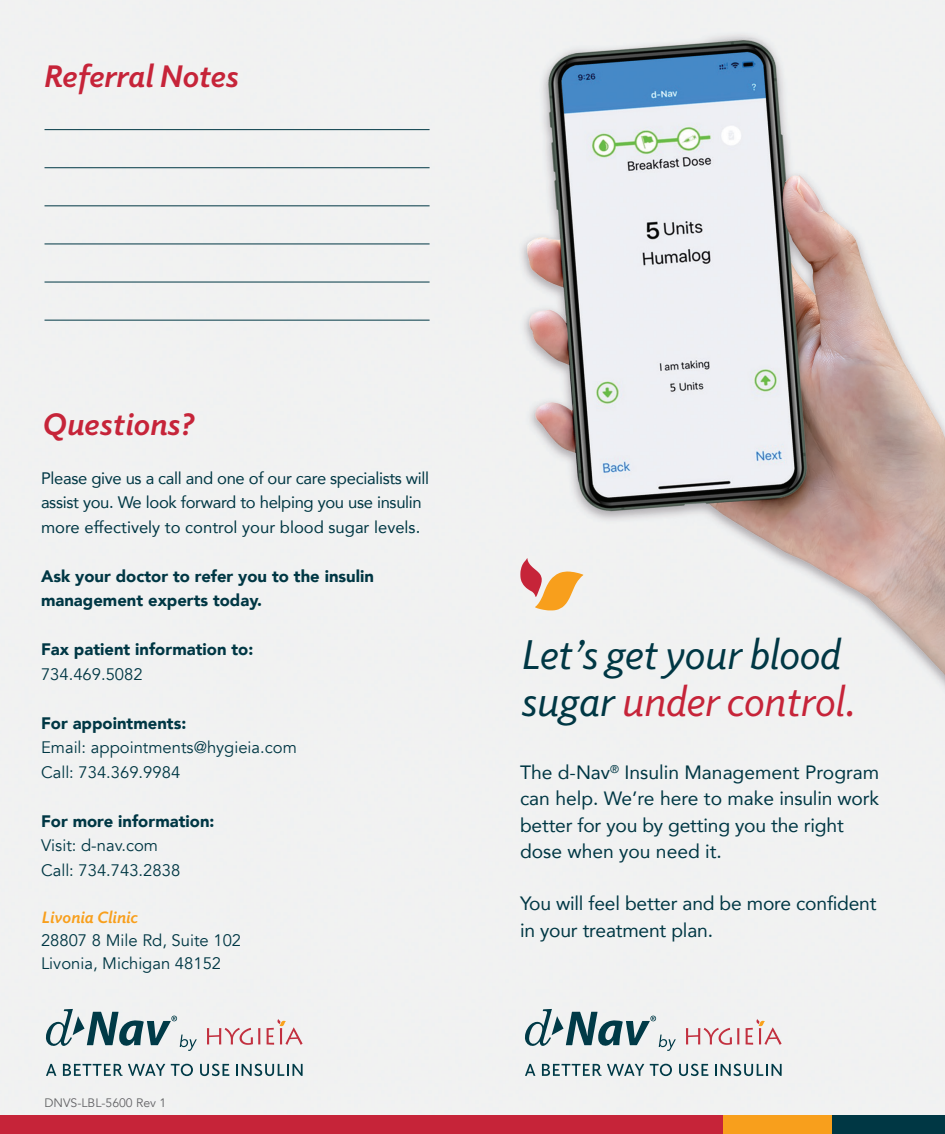
<style>
.page{position:relative;width:945px;height:1134px;background:#fff}
.page>*{position:absolute;margin:0;border:0;box-sizing:border-box;transform-origin:0 0}
.t1{font:italic 42px/47.2px "Elido";letter-spacing:-.01em;color:#003744}
.t2{font:italic 700 31.5px "Elido";color:#c62439}
.t3{font:19.25px/26.2px "Avenir";letter-spacing:-.01em;color:#003744}
.t4{font:16.62px/22.8px "Avenir";color:#003744}
.t5{font:900 16.62px "Avenir";color:#003744}
.t6{font:16.62px "Avenir";letter-spacing:-.02em;color:#003744}
.t7{font:16.62px "Avenir";color:#003744}
.t8{font:12.25px "Avenir";color:#636366}
.s1{font-family:"Elido";font-weight:700;font-style:italic;color:#f89f1c}
.s2{color:#c62439}
</style>
<div class="page">
<img style="left:0;top:0;width:945px;height:1116px">
<div style="left:0;top:1116px;width:723px;height:18px;background:#c62439"></div>
<div style="left:723px;top:1116px;width:110px;height:18px;background:#f89f1c"></div>
<div style="left:833px;top:1116px;width:112px;height:18px;background:#003744"></div>
<svg style="left:520px;top:558px;width:63px;height:52px"></svg>
<hr style="left:45px;top:129px;width:385px;height:1px;background:#003744">
<hr style="left:45px;top:167px;width:385px;height:1px;background:#003744">
<hr style="left:45px;top:206px;width:385px;height:1px;background:#003744">
<hr style="left:45px;top:244px;width:385px;height:1px;background:#003744">
<hr style="left:45px;top:282px;width:385px;height:1px;background:#003744">
<hr style="left:45px;top:320px;width:385px;height:1px;background:#003744">
<svg style="left:525px;top:1064px;width:10px;height:12px"></svg>
<svg style="left:542px;top:1064px;width:102px;height:12px"></svg>
<svg style="left:650px;top:1064px;width:22px;height:12px"></svg>
<svg style="left:679px;top:1064px;width:29px;height:12px"></svg>
<svg style="left:715px;top:1064px;width:67px;height:12px"></svg>
<svg style="left:525px;top:1009px;width:151px;height:42px"></svg>
<svg style="left:686px;top:1028px;width:53px;height:17px"></svg>
<svg style="left:746px;top:1019px;width:36px;height:26px"></svg>
<svg style="left:46px;top:1064px;width:10px;height:12px"></svg>
<svg style="left:63px;top:1064px;width:102px;height:12px"></svg>
<svg style="left:171px;top:1064px;width:22px;height:12px"></svg>
<svg style="left:200px;top:1064px;width:29px;height:12px"></svg>
<svg style="left:236px;top:1064px;width:67px;height:12px"></svg>
<svg style="left:46px;top:1009px;width:151px;height:42px"></svg>
<svg style="left:207px;top:1028px;width:53px;height:17px"></svg>
<svg style="left:267px;top:1019px;width:36px;height:26px"></svg>
<p class="t2" style="left:43px;top:55px;width:196px">Referral Notes</p>
<p class="t2" style="left:41px;top:403px;width:153px">Questions?</p>
<p class="t6" style="left:41px;top:465px;width:390px">Please give us a call and one of our care specialists will</p>
<p class="t6" style="left:41px;top:489px;width:382px">assist you. We look forward to helping you use insulin</p>
<p class="t7" style="left:41px;top:514px;width:381px">more effectively to control your blood sugar levels.</p>
<p class="t5" style="left:41px;top:562px;width:334px">Ask your doctor to refer you to the insulin</p>
<p class="t5" style="left:41px;top:586px;width:223px">management experts today.</p>
<p class="t5" style="left:41px;top:635px;width:214px">Fax patient information to:</p>
<p class="t4" style="left:41px;top:663px;width:103px">734.469.5082</p>
<p class="t5" style="left:41px;top:709px;width:147px">For appointments:</p>
<p class="t4" style="left:41px;top:737px;width:257px">Email: appointments@hygieia.com</p>
<p class="t4" style="left:41px;top:761px;width:141px">Call: 734.369.9984</p>
<p class="t5" style="left:41px;top:807px;width:175px">For more information:</p>
<p class="t4" style="left:41px;top:835px;width:119px">Visit: d-nav.com</p>
<p class="t4" style="left:41px;top:859px;width:141px">Call: 734.743.2838</p>
<p class="t4" style="left:41px;top:906px;width:202px"><span class="s1">Livonia Clinic<br></span>28807 8 Mile Rd, Suite 102<br>Livonia, Michigan 48152</p>
<p class="t8" style="left:45px;top:1096px;width:123px">DNVS-LBL-5600 Rev 1</p>
<p class="t1" style="left:520px;top:630px;width:336px">Let’s get your blood sugar <span class="s2">under control.</span></p>
<p class="t3" style="left:520px;top:759px;width:361px">The d-Nav<sup>®</sup> Insulin Management Program can help. We’re here to make insulin work better for you by getting you the right dose when you need it.</p>
<p class="t3" style="left:520px;top:890px;width:358px">You will feel better and be more confident in your treatment plan.</p>
</div>
